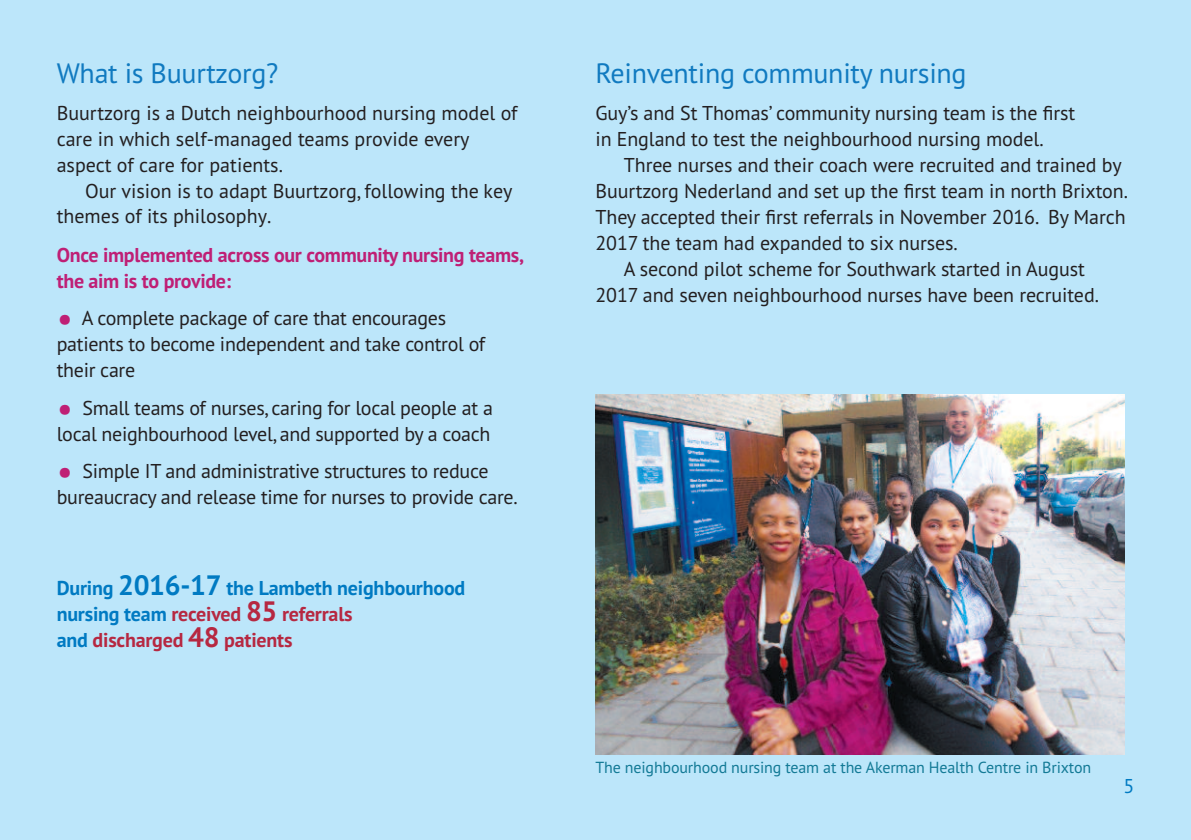
<style>
.page{position:relative;width:1191px;height:840px;background:#fff}
.page>*{position:absolute;margin:0;border:0;box-sizing:border-box;transform-origin:0 0}
.t1{font:28px "PT Sans";letter-spacing:-.01em;color:#107ac0}
.t2{font:20px/26px "PT Sans";letter-spacing:-.005em;color:#231f20}
.t3{font:700 20px/26px "PT Sans";letter-spacing:-.01em;color:#007ac2}
.t4{font:700 20px/26px "PT Sans";letter-spacing:-.015em;color:#bf1f75}
.t5{font:20px "PT Sans";color:#007ac2}
.t6{font:16px "PT Sans";letter-spacing:-.01em;color:#137a96}
.s1{font-size:36px;color:#bf1f75}
.s2{font-size:28px}
.s3{color:#b62841}
.s4{font-size:28px;color:#b62841}
</style>
<div class="page">
<div style="left:0;top:0;width:1191px;height:839px;background:#bce6fa"></div>
<img style="left:595px;top:394px;width:529px;height:360px">
<h1 class="t1" style="left:57px;top:55px;width:223px">What is Buurtzorg?</h1>
<p class="t2" style="left:57px;top:100px;width:462px">Buurtzorg is a Dutch neighbourhood nursing model of care in which self-managed teams provide every aspect of care for patients.</p>
<p class="t2" style="left:57px;top:178px;width:457px;line-height:25px;text-indent:28px">Our vision is to adapt Buurtzorg, following the key themes of its philosophy.</p>
<p class="t4" style="left:57px;top:241px;width:468px">Once implemented across our community nursing teams, the aim is to provide:</p>
<p class="t2" style="left:57px;top:304px;width:430px"><span class="s1">•</span> A complete package of care that encourages patients to become independent and take control of their care</p>
<p class="t2" style="left:57px;top:394px;width:438px"><span class="s1">•</span> Small teams of nurses, caring for local people at a local neighbourhood level, and supported by a coach</p>
<p class="t2" style="left:57px;top:457px;width:462px"><span class="s1">•</span> Simple IT and administrative structures to reduce bureaucracy and release time for nurses to provide care.</p>
<p class="t3" style="left:57px;top:574px;width:410px">During <span class="s2">2016-17</span> the Lambeth neighbourhood nursing team <span class="s3">received</span> <span class="s4">85</span> <span class="s3">referrals<br></span>and <span class="s3">discharged</span> <span class="s4">48</span> <span class="s3">patients</span></p>
<h1 class="t1" style="left:595px;top:55px;width:373px">Reinventing community nursing</h1>
<p class="t2" style="left:595px;top:100px;width:481px">Guy’s and St Thomas’ community nursing team is the first in England to test the neighbourhood nursing model.</p>
<p class="t2" style="left:624px;top:152px;width:499px">Three nurses and their coach were recruited and trained by</p>
<p class="t2" style="left:595px;top:178px;width:534px">Buurtzorg Nederland and set up the first team in north Brixton.</p>
<p class="t2" style="left:595px;top:204px;width:531px">They accepted their first referrals in November 2016. By March</p>
<p class="t2" style="left:595px;top:230px;width:364px">2017 the team had expanded to six nurses.</p>
<p class="t2" style="left:624px;top:256px;width:462px">A second pilot scheme for Southwark started in August</p>
<p class="t2" style="left:595px;top:282px;width:505px">2017 and seven neighbourhood nurses have been recruited.</p>
<p class="t6" style="left:595px;top:756px;width:497px">The neighbourhood nursing team at the Akerman Health Centre in Brixton</p>
<p class="t5" style="left:1123px;top:772px;width:12px">5</p>
</div>
